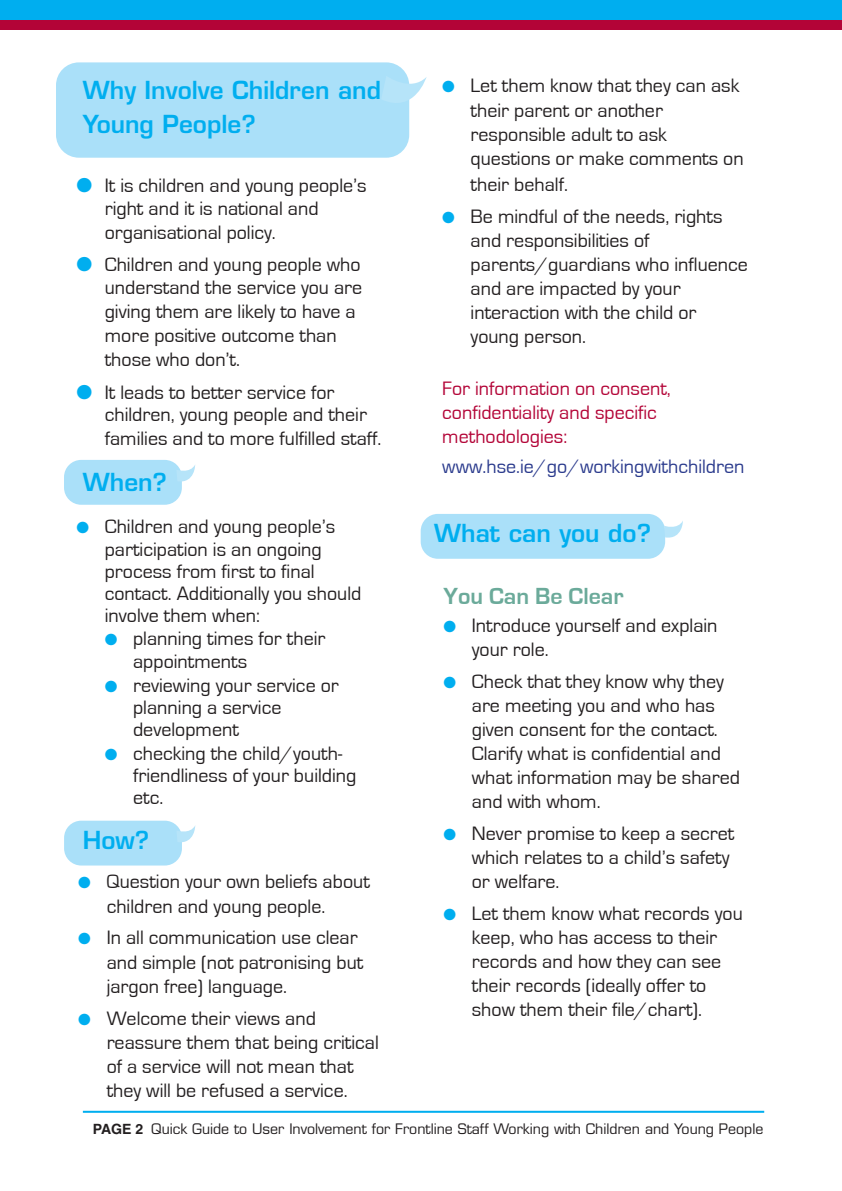
<style>
.page{position:relative;width:842px;height:1191px;background:#fff}
.page>*{position:absolute;margin:0;border:0;box-sizing:border-box;transform-origin:0 0}
.t1{font:600 24.2px/34.4px "Eurostile";color:#00aeef}
.t2{font:700 24px "Eurostile";color:#6baa9a}
.t3{font:20px/24.2px "Eurostile";color:#231f20}
.t4{font:20px/24px "Eurostile";color:#b30437}
.t5{font:20px "Eurostile";color:#2b3b8d}
.t6{font:14.2px "Eurostile";color:#231f20}
.s1{color:#00aeef}
.s2{font-family:"Helvetica";font-weight:700}
</style>
<div class="page">
<div style="left:421px;top:514px;width:244px;height:45px;background:#aae0f9;border-radius:17px"></div>
<svg style="left:664px;top:521px;width:19px;height:19px"></svg>
<div style="left:64px;top:820px;width:118px;height:45px;background:#aae0f9;border-radius:17px"></div>
<svg style="left:176px;top:825px;width:19px;height:18px"></svg>
<div style="left:56px;top:62px;width:353px;height:96px;background:#aae0f9;border-radius:23px"></div>
<div style="left:64px;top:460px;width:118px;height:45px;background:#aae0f9;border-radius:17px"></div>
<div style="left:0;top:0;width:842px;height:20px;background:#00aeef"></div>
<div style="left:0;top:20px;width:842px;height:9px;background:#b30437"></div>
<svg style="left:382px;top:76px;width:45px;height:39px"></svg>
<svg style="left:176px;top:464px;width:19px;height:18px"></svg>
<hr style="left:83px;top:1110px;width:681px;height:2px;background:#00aeef">
<p class="t1" style="left:83px;top:76px;width:300px">Why Involve Children and<br>Young People?</p>
<p class="t3" style="left:105px;top:175px;width:263px;line-height:23.2px;text-indent:-28px"><span class="s1">●</span> It is children and young people’s right and it is national and organisational policy.</p>
<p class="t3" style="left:105px;top:253px;width:259px;line-height:23.6px;text-indent:-28px"><span class="s1">●</span> Children and young people who understand the service you are giving them are likely to have a more positive outcome than those who don’t.</p>
<p class="t3" style="left:105px;top:381px;width:278px;line-height:23.2px;text-indent:-28px"><span class="s1">●</span> It leads to better service for children, young people and their families and to more fulfilled staff.</p>
<p class="t1" style="left:83px;top:467px;width:86px">When?</p>
<p class="t3" style="left:105px;top:516px;width:258px;line-height:22px;text-indent:-28px"><span class="s1">●</span> Children and young people’s participation is an ongoing process from first to final contact. Additionally you should involve them when:</p>
<p class="t3" style="left:133px;top:628px;width:194px;line-height:22px;text-indent:-28px"><span class="s1">●</span> planning times for their appointments</p>
<p class="t3" style="left:133px;top:674px;width:207px;line-height:22px;text-indent:-28px"><span class="s1">●</span> reviewing your service or planning a service development</p>
<p class="t3" style="left:133px;top:742px;width:225px;line-height:22px;text-indent:-28px"><span class="s1">●</span> checking the child/youth&shy;friendliness of your building etc.</p>
<p class="t1" style="left:83px;top:825px;width:68px">How?</p>
<p class="t3" style="left:107px;top:870px;width:265px;text-indent:-28px"><span class="s1">●</span> Question your own beliefs about children and young people.</p>
<p class="t3" style="left:107px;top:926px;width:258px;text-indent:-28px"><span class="s1">●</span> In all communication use clear and simple (not patronising but jargon free) language.</p>
<p class="t3" style="left:107px;top:1006px;width:274px;text-indent:-28px"><span class="s1">●</span> Welcome their views and reassure them that being critical of a service will not mean that they will be refused a service.</p>
<p class="t3" style="left:471px;top:74px;width:275px;text-indent:-28px"><span class="s1">●</span> Let them know that they can ask their parent or another responsible adult to ask questions or make comments on</p>
<p class="t3" style="left:471px;top:173px;width:99px">their behalf.</p>
<p class="t3" style="left:471px;top:205px;width:279px;text-indent:-28px"><span class="s1">●</span> Be mindful of the needs, rights and responsibilities of parents/guardians who influence and are impacted by your interaction with the child or young person.</p>
<p class="t4" style="left:442px;top:377px;width:230px">For information on consent, confidentiality and specific methodologies:</p>
<p class="t5" style="left:442px;top:456px;width:304px">www.hse.ie/go/workingwithchildren</p>
<p class="t1" style="left:434px;top:519px;width:218px">What can you do?</p>
<p class="t2" style="left:443px;top:584px;width:182px">You Can Be Clear</p>
<p class="t3" style="left:472px;top:613px;width:247px;text-indent:-28px"><span class="s1">●</span> Introduce yourself and explain your role.</p>
<p class="t3" style="left:472px;top:669px;width:270px;text-indent:-28px"><span class="s1">●</span> Check that they know why they are meeting you and who has given consent for the contact.<br>Clarify what is confidential and what information may be shared and with whom.</p>
<p class="t3" style="left:472px;top:821px;width:264px;text-indent:-28px"><span class="s1">●</span> Never promise to keep a secret which relates to a child’s safety or welfare.</p>
<p class="t3" style="left:472px;top:901px;width:272px;text-indent:-28px"><span class="s1">●</span> Let them know what records you keep, who has access to their records and how they can see their records (ideally offer to show them their file/chart).</p>
<p class="t6" style="left:93px;top:1123px;width:672px"><span class="s2">PAGE 2</span> Quick Guide to User Involvement for Frontline Staff Working with Children and Young People</p>
</div>
